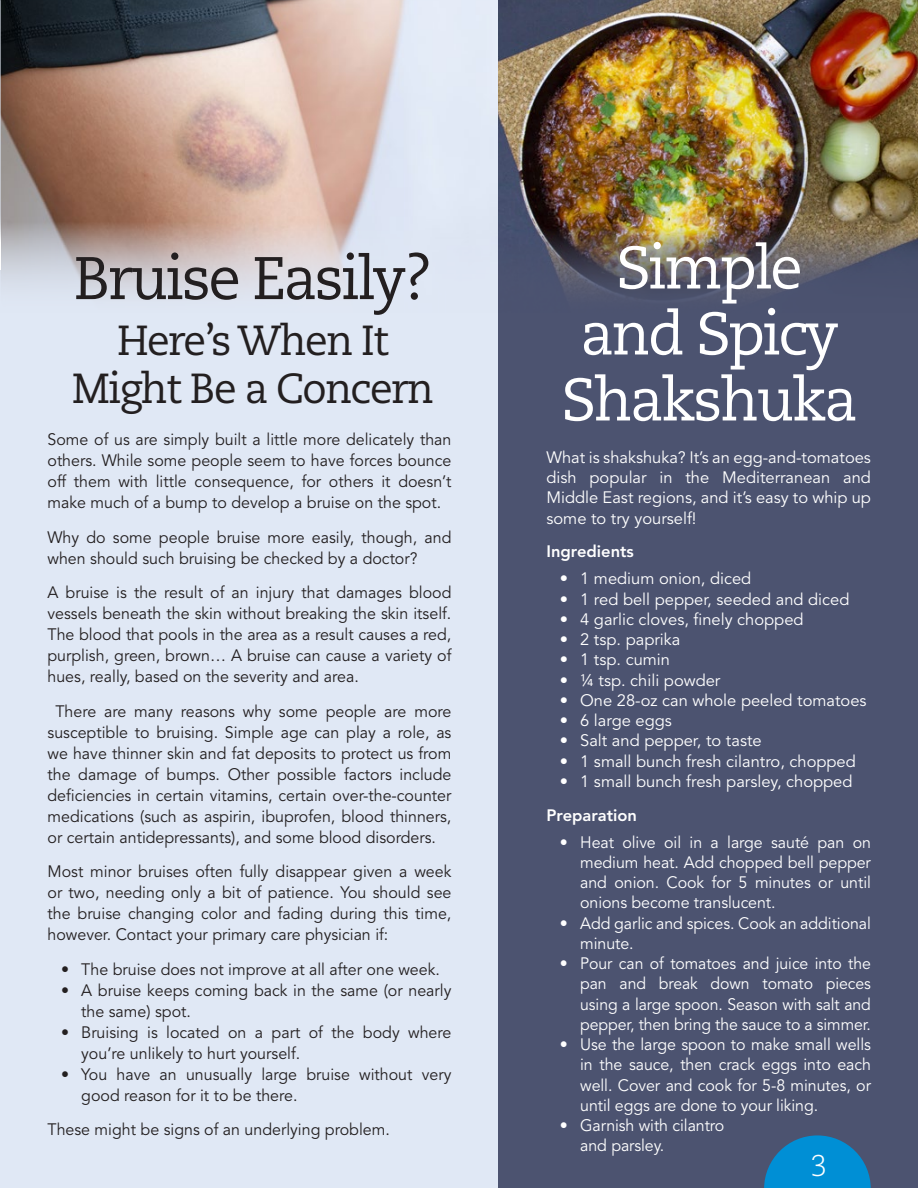
<style>
.page{position:relative;width:918px;height:1188px;background:#fff}
.page>*{position:absolute;margin:0;border:0;box-sizing:border-box;transform-origin:0 0}
.t1{font:60px/66px "Caecilia LT Std";letter-spacing:-.04em;color:#fff;text-align:center}
.t2{font:60px "Caecilia LT Std";letter-spacing:-.04em;color:#231f20}
.t3{font:42px/48px "Caecilia LT Std";letter-spacing:-.04em;color:#231f20;text-align:center}
.t4{font:300 30px "Caecilia LT Std";color:#fff}
.t5{font:16.5px/21px "Avenir LT Std";color:#231f20;text-align:justify}
.t6{font:16.5px/20.2px "Avenir LT Std";color:#fff;text-align:justify}
.t7{font:16.5px/20.2px "Avenir LT Std";color:#fff;text-align:justify;scale:.96 1}
.t8{font:800 16.5px "Avenir LT Std";color:#fff}
.s1{font-weight:800}
</style>
<div class="page">
<svg style="left:0;top:752px;width:1px;height:55px"></svg>
<img style="left:0;top:1081px;width:1px;height:107px">
<div style="left:1px;top:0;width:498px;height:1188px;background:#e0e8f5"></div>
<img style="left:1px;top:0;width:498px;height:319px">
<img style="left:499px;top:0;width:419px;height:1188px">
<img style="left:0;top:807px;width:1px;height:274px">
<svg style="left:764px;top:1135px;width:107px;height:53px;background:#1181be"></svg>
<p class="t2" style="left:74px;top:244px;width:361px">Bruise Easily?</p>
<p class="t3" style="left:72px;top:317px;width:363px">Here’s When It<br>Might Be a Concern</p>
<p class="t5" style="left:48px;top:429px;width:405px">Some of us are simply built a little more delicately than others. While some people seem to have forces bounce off them with little consequence, for others it doesn’t make much of a bump to develop a bruise on the spot.</p>
<p class="t5" style="left:48px;top:527px;width:405px">Why do some people bruise more easily, though, and when should such bruising be checked by a doctor?</p>
<p class="t5" style="left:48px;top:582px;width:405px">A bruise is the result of an injury that damages blood vessels beneath the skin without breaking the skin itself.<br>The blood that pools in the area as a result causes a red, purplish, green, brown… A bruise can cause a variety of hues, really, based on the severity and area.</p>
<p class="t5" style="left:48px;top:701px;width:405px;text-indent:8px">There are many reasons why some people are more susceptible to bruising. Simple age can play a role, as we have thinner skin and fat deposits to protect us from the damage of bumps. Other possible factors include deficiencies in certain vitamins, certain over-the-counter medications (such as aspirin, ibuprofen, blood thinners, or certain antidepressants), and some blood disorders.</p>
<p class="t5" style="left:48px;top:861px;width:405px">Most minor bruises often fully disappear given a week or two, needing only a bit of patience. You should see the bruise changing color and fading during this time, however. Contact your primary care physician if:</p>
<p class="t5" style="left:61px;top:959px;width:380px">• The bruise does not improve at all after one week.</p>
<p class="t5" style="left:81px;top:980px;width:372px;text-indent:-20px">• A bruise keeps coming back in the same (or nearly the same) spot.</p>
<p class="t5" style="left:81px;top:1022px;width:372px;text-indent:-20px">• Bruising is located on a part of the body where you’re unlikely to hurt yourself.</p>
<p class="t5" style="left:81px;top:1064px;width:372px;text-indent:-20px">• You have an unusually large bruise without very good reason for it to be there.</p>
<p class="t5" style="left:47px;top:1119px;width:344px">These might be signs of an underlying problem.</p>
<p class="t1" style="left:561px;top:236px;width:298px">Simple and Spicy<br>Shakshuka</p>
<p class="t6" style="left:546px;top:448px;width:326px">What is shakshuka? It’s an egg-and-tomatoes dish popular in the Mediterranean and Middle East regions, and it’s easy to whip up some to try yourself!</p>
<p class="t8" style="left:546px;top:542px;width:89px">Ingredients</p>
<p class="t6" style="left:560px;top:569px;width:193px">• 1 medium onion, diced</p>
<p class="t6" style="left:560px;top:589px;width:291px">• 1 red bell pepper, seeded and diced</p>
<p class="t6" style="left:560px;top:610px;width:245px">• 4 garlic cloves, finely chopped</p>
<p class="t6" style="left:560px;top:630px;width:122px">• 2 tsp. paprika</p>
<p class="t6" style="left:560px;top:650px;width:112px">• 1 tsp. cumin</p>
<p class="t6" style="left:560px;top:670px;width:162px">• ¼ tsp. chili powder</p>
<p class="t6" style="left:560px;top:691px;width:308px">• One 28-oz can whole peeled tomatoes</p>
<p class="t6" style="left:560px;top:711px;width:113px">• 6 large eggs</p>
<p class="t6" style="left:560px;top:731px;width:203px">• Salt and pepper, to taste</p>
<p class="t6" style="left:560px;top:751px;width:297px">• 1 small bunch fresh cilantro, chopped</p>
<p class="t6" style="left:546px;top:765px;width:308px;line-height:33.8px;text-indent:13px">• 1 small bunch fresh parsley, chopped<br><span class="s1">Preparation</span></p>
<p class="t6" style="left:580px;top:832px;width:292px;text-indent:-20px">• Heat olive oil in a large sauté pan on medium heat. Add chopped bell pepper and onion. Cook for 5 minutes or until onions become translucent.</p>
<p class="t6" style="left:580px;top:913px;width:292px;text-indent:-20px">• Add garlic and spices. Cook an additional minute.</p>
<p class="t7" style="left:580px;top:954px;width:304px;text-indent:-20px">• Pour can of tomatoes and juice into the pan and break down tomato pieces using a large spoon. Season with salt and pepper, then bring the sauce to a simmer.</p>
<p class="t6" style="left:580px;top:1035px;width:292px;text-indent:-20px">• Use the large spoon to make small wells in the sauce, then crack eggs into each well. Cover and cook for 5-8 minutes, or until eggs are done to your liking.</p>
<p class="t6" style="left:580px;top:1116px;width:146px;text-indent:-20px">• Garnish with cilantro and parsley.</p>
<p class="t4" style="left:811px;top:1149px;width:18px">3</p>
</div>
